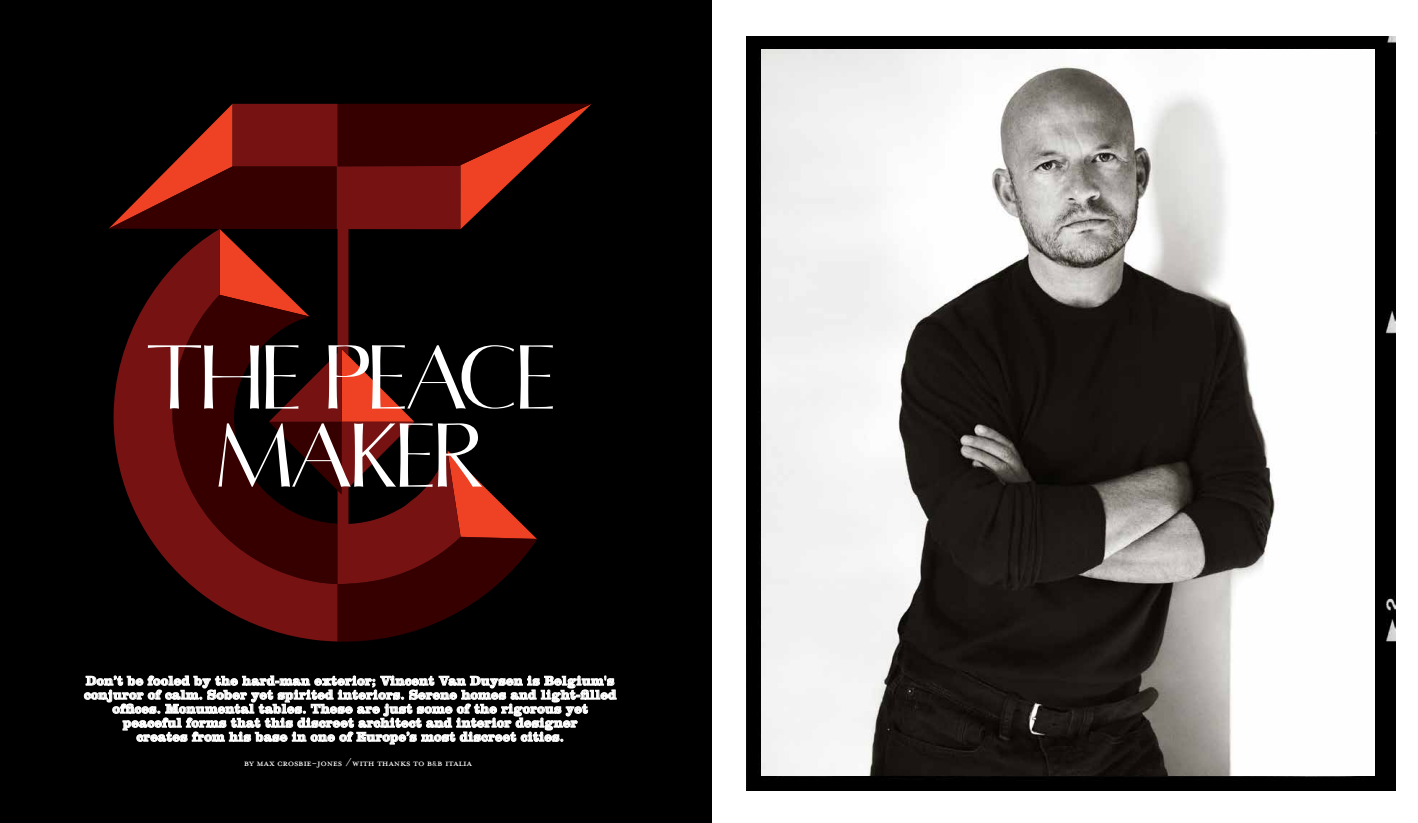
<style>
.page{position:relative;width:1418px;height:823px;background:#fff}
.page>*{position:absolute;margin:0;border:0;box-sizing:border-box;transform-origin:0 0}
.t1{font:90.7px/78px "Post Gothic";letter-spacing:-.075em;color:#fff;text-align:center}
.t2{font:700 13.5px/14px "Clarendon";letter-spacing:.01em;color:#fff;text-align:center}
.t3{font:13px "Mrs Eaves Petite Caps";letter-spacing:-.025em;color:#fff}
.s1{font-size:8px}
</style>
<div class="page">
<div style="left:0;top:0;width:711px;height:822px;background:#000"></div>
<svg style="left:109px;top:104px;width:482px;height:126px"></svg>
<svg style="left:232px;top:104px;width:228px;height:245px"></svg>
<svg style="left:337px;top:349px;width:200px;height:292px"></svg>
<svg style="left:114px;top:229px;width:223px;height:412px"></svg>
<svg style="left:84px;top:675px;width:532px;height:69px"></svg>
<div style="left:746px;top:36px;width:649px;height:753px;background:#000"></div>
<img style="left:761px;top:49px;width:612px;height:726px">
<h1 class="t1" style="left:143px;top:346px;width:415px">THE PEACE<br>MAKER</h1>
<p class="t2" style="left:84px;top:673px;width:534px">Don’t be fooled by the hard-man exterior; Vincent Van Duysen is Belgium's conjuror of calm. Sober yet spirited interiors. Serene homes and light-filled offices. Monumental tables. These are just some of the rigorous yet peaceful forms that this discreet architect and interior designer<br>creates from his base in one of Europe’s most discreet cities.</p>
<p class="t3" style="left:244px;top:754px;width:230px">by max crosbie-jones / with thanks to b<span class="s1">&amp;</span>b italia</p>
</div>
